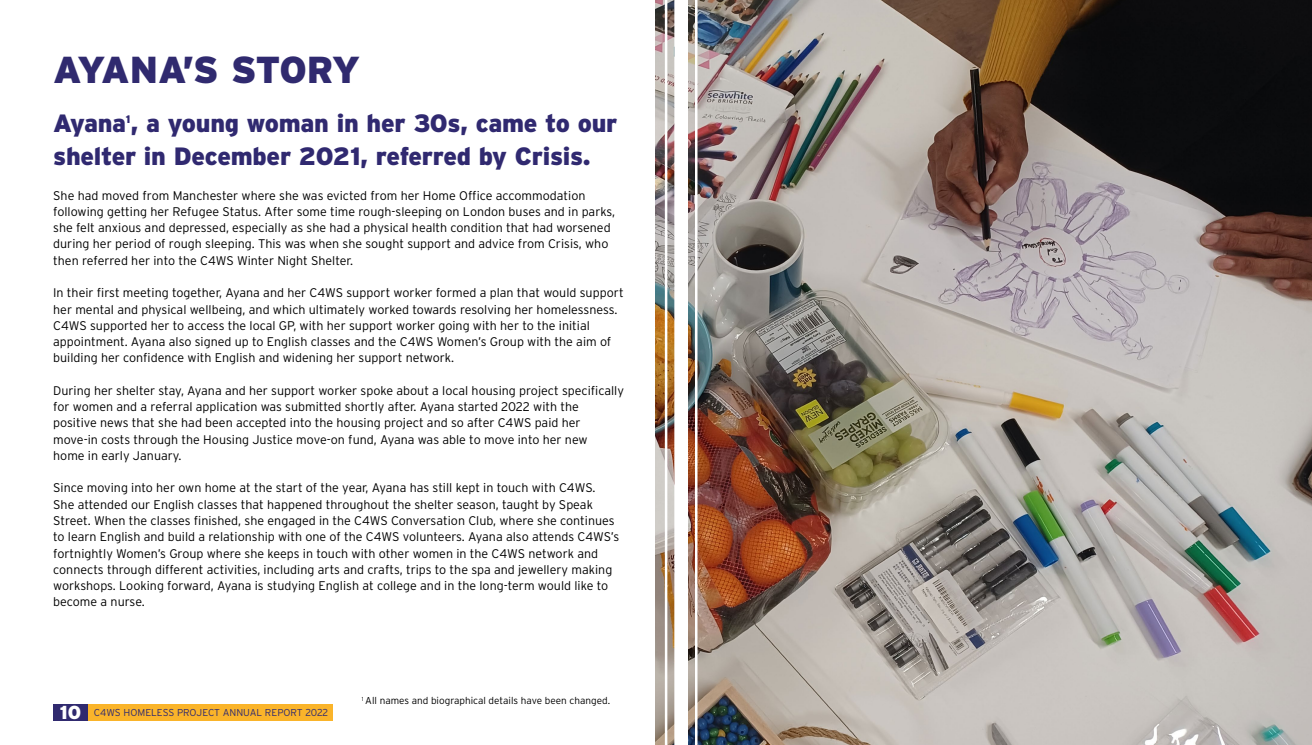
<style>
.page{position:relative;width:1312px;height:745px;background:#fff}
.page>*{position:absolute;margin:0;border:0;box-sizing:border-box;transform-origin:0 0}
.t1{font:900 37.5px "Interstate";letter-spacing:-.03em;color:#302a6f}
.t2{font:900 25px "Interstate";letter-spacing:-.01em;color:#302970}
.t3{font:300 12.5px/16.2px "Interstate";color:#000}
.t4{font:900 10.88px "Interstate";color:#302970}
.t5{font:300 10px "Interstate";color:#000}
.t6{font:300 10px "Interstate";color:#302a6f}
.s1{font-weight:900;font-size:18.75px;color:#fff}
</style>
<div class="page">
<div style="left:53px;top:703px;width:279px;height:16px;background:#fab42a"></div>
<div style="left:53px;top:703px;width:35px;height:16px;background:#302a6f"></div>
<img style="left:656px;top:0;width:655px;height:744px">
<div style="left:674px;top:0;width:13px;height:744px;background:#fff"></div>
<div style="left:674px;top:0;width:13px;height:744px;border:1px solid #fff"></div>
<hr style="left:664px;top:0;width:3px;height:744px;background:#fff">
<hr style="left:694px;top:0;width:3px;height:744px;background:#fff">
<h1 class="t1" style="left:53px;top:48px;width:308px">AYANA’S STORY</h1>
<h2 class="t2" style="left:53px;top:109px;width:565px">Ayana , a young woman in her 30s, came to our</h2>
<p class="t4" style="left:126px;top:113px;width:6px">1</p>
<h2 class="t2" style="left:53px;top:141px;width:538px">shelter in December 2021, referred by Crisis.</h2>
<p class="t3" style="left:53px;top:187px;width:563px">She had moved from Manchester where she was evicted from her Home Office accommodation following getting her Refugee Status. After some time rough-sleeping on London buses and in parks, she felt anxious and depressed, especially as she had a physical health condition that had worsened during her period of rough sleeping. This was when she sought support and advice from Crisis, who then referred her into the C4WS Winter Night Shelter.</p>
<p class="t3" style="left:53px;top:284px;width:572px">In their first meeting together, Ayana and her C4WS support worker formed a plan that would support her mental and physical wellbeing, and which ultimately worked towards resolving her homelessness.<br>C4WS supported her to access the local GP, with her support worker going with her to the initial appointment. Ayana also signed up to English classes and the C4WS Women’s Group with the aim of building her confidence with English and widening her support network.</p>
<p class="t3" style="left:53px;top:382px;width:572px">During her shelter stay, Ayana and her support worker spoke about a local housing project specifically for women and a referral application was submitted shortly after. Ayana started 2022 with the positive news that she had been accepted into the housing project and so after C4WS paid her move-in costs through the Housing Justice move-on fund, Ayana was able to move into her new<br>home in early January.</p>
<p class="t3" style="left:53px;top:479px;width:567px">Since moving into her own home at the start of the year, Ayana has still kept in touch with C4WS.<br>She attended our English classes that happened throughout the shelter season, taught by Speak Street. When the classes finished, she engaged in the C4WS Conversation Club, where she continues to learn English and build a relationship with one of the C4WS volunteers. Ayana also attends C4WS’s fortnightly Women’s Group where she keeps in touch with other women in the C4WS network and connects through different activities, including arts and crafts, trips to the spa and jewellery making workshops. Looking forward, Ayana is studying English at college and in the long-term would like to become a nurse.</p>
<p class="t6" style="left:60px;top:706px;width:270px"><span class="s1">10</span> C4WS HOMELESS PROJECT ANNUAL REPORT 2022</p>
<p class="t5" style="left:362px;top:694px;width:250px"><sup>1</sup> All names and biographical details have been changed.</p>
</div>
